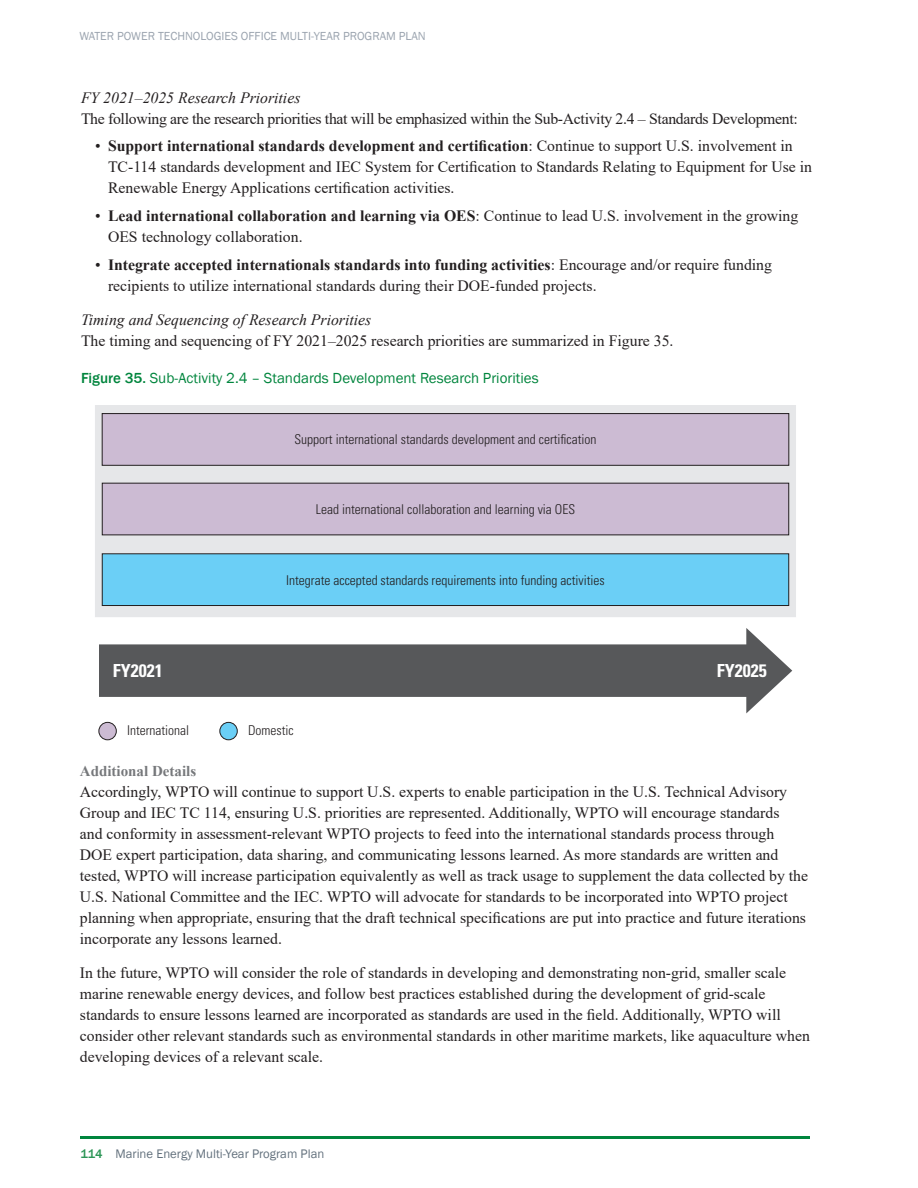
<style>
.page{position:relative;width:918px;height:1188px;background:#fff}
.page>*{position:absolute;margin:0;border:0;box-sizing:border-box;transform-origin:0 0}
.t1{font:700 condensed 18px "Univers LT Std";color:#fff}
.body_text{font:15.75px/21px "Times New Roman";color:#231f20}
.body_text-2{font:15.75px/21px "Times New Roman";letter-spacing:-.02em;color:#231f20}
.t2{font:15px "Franklin Gothic";color:#00853d}
.t3{font:700 15px "Times New Roman";color:#76787b}
.t4{font:300 condensed 13.5px "Univers LT Std";color:#231f20}
.t5{font:12.75px "Franklin Gothic";color:#63717d}
.t6{font:12px "Franklin Gothic";color:#9ba4af}
.s1{font-style:italic}
.s2{font-weight:700}
.s3{font-weight:500}
.s4{font-weight:500;color:#2d9657}
</style>
<div class="page">
<hr style="left:80px;top:1137px;width:730px;height:2px;background:#00853d">
<svg style="left:95px;top:405px;width:701px;height:212px;background:#dedee0"></svg>
<div style="left:102px;top:414px;width:687px;height:51px;background:#ccbbd3"></div>
<div style="left:102px;top:413px;width:687px;height:52px;border:1px solid #231f20"></div>
<div style="left:102px;top:483px;width:687px;height:52px;background:#ccbbd3"></div>
<div style="left:102px;top:554px;width:687px;height:52px;background:#6bcff6"></div>
<div style="left:102px;top:554px;width:687px;height:52px;border:1px solid #231f20"></div>
<div style="left:99px;top:644px;width:663px;height:53px;background:#57585a"></div>
<svg style="left:746px;top:628px;width:46px;height:85px"></svg>
<div style="left:99px;top:722px;width:17px;height:18px;background:#ccbbd3;border-radius:50%"></div>
<div style="left:99px;top:722px;width:18px;height:18px;border:1px solid #231f20;border-radius:50%"></div>
<div style="left:220px;top:722px;width:17px;height:18px;background:#6bcff6;border-radius:50%"></div>
<div style="left:220px;top:722px;width:17px;height:18px;border:1px solid #231f20;border-radius:50%"></div>
<p class="t6" style="left:79px;top:29px;width:348px">WATER POWER TECHNOLOGIES OFFICE MULTI-YEAR PROGRAM PLAN</p>
<p class="body_text-2" style="left:81px;top:86px;width:718px"><span class="s1">FY 2021–2025 Research Priorities<br></span>The following are the research priorities that will be emphasized within the Sub-Activity 2.4 – Standards Development:</p>
<p class="body_text" style="left:108px;top:135px;width:706px;text-indent:-13px">• <span class="s2">Support international standards development and certification</span>: Continue to support U.S. involvement in<br>TC-114 standards development and IEC System for Certification to Standards Relating to Equipment for Use in<br>Renewable Energy Applications certification activities.</p>
<p class="body_text" style="left:108px;top:205px;width:692px;text-indent:-13px">• <span class="s2">Lead international collaboration and learning via OES</span>: Continue to lead U.S. involvement in the growing<br>OES technology collaboration.</p>
<p class="body_text" style="left:108px;top:254px;width:666px;text-indent:-13px">• <span class="s2">Integrate accepted internationals standards into funding activities</span>: Encourage and/or require funding recipients to utilize international standards during their DOE-funded projects.</p>
<p class="body_text" style="left:81px;top:309px;width:594px"><span class="s1">Timing and Sequencing of Research Priorities<br></span>The timing and sequencing of FY 2021–2025 research priorities are summarized in Figure 35.</p>
<p class="t2" style="left:81px;top:369px;width:459px"><span class="s3">Figure 35.</span> Sub-Activity 2.4 – Standards Development Research Priorities</p>
<p class="t4" style="left:294px;top:431px;width:304px">Support international standards development and certification</p>
<p class="t4" style="left:316px;top:501px;width:261px">Lead international collaboration and learning via OES</p>
<p class="t4" style="left:286px;top:572px;width:320px">Integrate accepted standards requirements into funding activities</p>
<p class="t1" style="left:113px;top:659px;width:51px">FY2021</p>
<p class="t1" style="left:717px;top:659px;width:51px">FY2025</p>
<p class="t4" style="left:127px;top:722px;width:64px">International</p>
<p class="t4" style="left:248px;top:722px;width:47px">Domestic</p>
<p class="t3" style="left:80px;top:760px;width:118px">Additional Details</p>
<p class="body_text" style="left:80px;top:781px;width:730px">Accordingly, WPTO will continue to support U.S. experts to enable participation in the U.S. Technical Advisory Group and IEC TC 114, ensuring U.S. priorities are represented. Additionally, WPTO will encourage standards<br>and conformity in assessment-relevant WPTO projects to feed into the international standards process through DOE expert participation, data sharing, and communicating lessons learned. As more standards are written and tested, WPTO will increase participation equivalently as well as track usage to supplement the data collected by the U.S. National Committee and the IEC. WPTO will advocate for standards to be incorporated into WPTO project planning when appropriate, ensuring that the draft technical specifications are put into practice and future iterations incorporate any lessons learned.</p>
<p class="body_text" style="left:80px;top:962px;width:732px">In the future, WPTO will consider the role of standards in developing and demonstrating non-grid, smaller scale marine renewable energy devices, and follow best practices established during the development of grid-scale standards to ensure lessons learned are incorporated as standards are used in the field. Additionally, WPTO will consider other relevant standards such as environmental standards in other maritime markets, like aquaculture when developing devices of a relevant scale.</p>
<p class="t5" style="left:80px;top:1146px;width:246px"><span class="s4">114</span> Marine Energy Multi-Year Program Plan</p>
</div>
